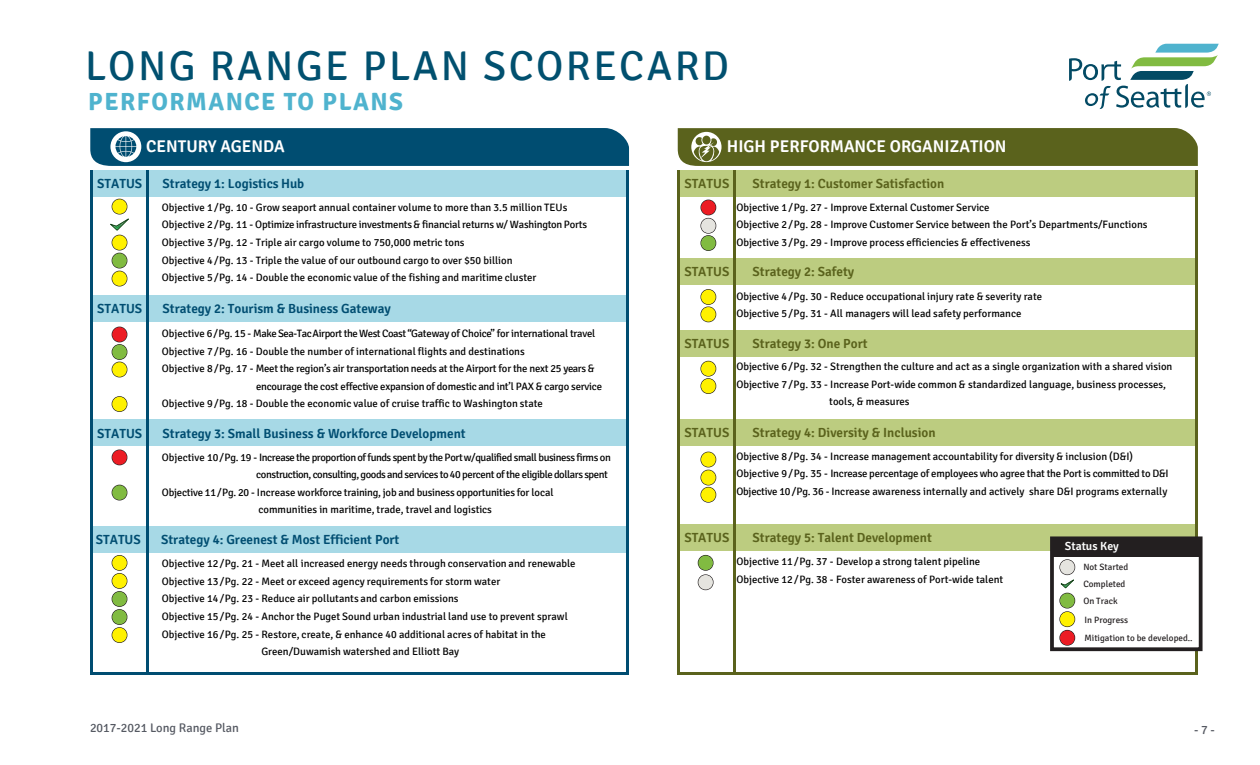
<style>
.page{position:relative;width:1260px;height:765px;background:#fff}
.page>*{position:absolute;margin:0;border:0;box-sizing:border-box;transform-origin:0 0}
.t1{font:41.62px "Signika";letter-spacing:.06em;color:#01506f}
.t2{font:700 24.88px "Signika";letter-spacing:.06em;color:#4fb3ce}
.t3{font:600 17px "Signika";color:#fff}
.t4{font:600 13.25px "Signika";color:#004d71}
.t5{font:600 13.25px "Signika";color:#5a621c}
.t6{font:12.5px "Signika";color:#545861}
.t7{font:600 11.88px "Signika Negative";color:#fff}
.t8{font:10.75px/17.6px "Signika";color:#000}
.t9{font:10.75px "Signika";letter-spacing:-.02em;color:#000}
.t10{font:10.75px "Signika";letter-spacing:-.04em;color:#000}
.t11{font:9.12px/16.9px "Signika";color:#231f20}
</style>
<div class="page">
<svg style="left:1069px;top:44px;width:150px;height:65px"></svg>
<div style="left:93px;top:170px;width:534px;height:26px;background:#a7d9e6"></div>
<div style="left:678px;top:170px;width:520px;height:26px;background:#bccc80"></div>
<div style="left:93px;top:296px;width:534px;height:26px;background:#a7d9e6"></div>
<div style="left:93px;top:420px;width:534px;height:26px;background:#a7d9e6"></div>
<div style="left:93px;top:527px;width:534px;height:26px;background:#a7d9e6"></div>
<div style="left:678px;top:258px;width:520px;height:26px;background:#bccc80"></div>
<div style="left:678px;top:330px;width:520px;height:26px;background:#bccc80"></div>
<div style="left:678px;top:419px;width:520px;height:26px;background:#bccc80"></div>
<div style="left:678px;top:525px;width:520px;height:26px;background:#bccc80"></div>
<hr style="left:146px;top:170px;width:2px;height:504px;background:#004d71">
<hr style="left:90px;top:170px;width:3px;height:504px;background:#004d71">
<hr style="left:734px;top:170px;width:2px;height:504px;background:#5a621c">
<hr style="left:626px;top:170px;width:2px;height:504px;background:#004d71">
<hr style="left:93px;top:672px;width:534px;height:2px;background:#004d71">
<hr style="left:678px;top:672px;width:520px;height:2px;background:#5a621c">
<hr style="left:1196px;top:170px;width:2px;height:504px;background:#5a621c">
<hr style="left:678px;top:170px;width:2px;height:504px;background:#5a621c">
<svg style="left:90px;top:128px;width:539px;height:38px;background:#095376"></svg>
<svg style="left:678px;top:128px;width:520px;height:38px;background:#5e6622"></svg>
<div style="left:1052px;top:538px;width:149px;height:111px;background:#fff"></div>
<div style="left:1050px;top:536px;width:153px;height:115px;border:4px solid #231f20"></div>
<div style="left:1052px;top:538px;width:149px;height:19px;background:#231f20"></div>
<svg style="left:1059px;top:559px;width:17px;height:87px"></svg>
<svg style="left:111px;top:449px;width:17px;height:17px"></svg>
<svg style="left:700px;top:451px;width:17px;height:52px"></svg>
<svg style="left:700px;top:289px;width:17px;height:34px"></svg>
<svg style="left:700px;top:360px;width:17px;height:34px"></svg>
<svg style="left:111px;top:396px;width:17px;height:16px"></svg>
<svg style="left:111px;top:555px;width:17px;height:88px"></svg>
<svg style="left:111px;top:484px;width:17px;height:17px"></svg>
<svg style="left:110px;top:198px;width:19px;height:89px"></svg>
<svg style="left:111px;top:326px;width:17px;height:52px"></svg>
<svg style="left:697px;top:554px;width:17px;height:37px"></svg>
<svg style="left:700px;top:199px;width:17px;height:52px"></svg>
<h1 class="t1" style="left:85px;top:43px;width:645px">LONG RANGE PLAN SCORECARD</h1>
<h2 class="t2" style="left:88px;top:87px;width:316px">PERFORMANCE TO PLANS</h2>
<h3 class="t3" style="left:146px;top:137px;width:140px">CENTURY AGENDA</h3>
<h3 class="t3" style="left:727px;top:137px;width:281px">HIGH PERFORMANCE ORGANIZATION</h3>
<p class="t4" style="left:97px;top:175px;width:47px">STATUS</p>
<p class="t4" style="left:163px;top:175px;width:143px">Strategy 1: Logistics Hub</p>
<p class="t5" style="left:684px;top:175px;width:47px">STATUS</p>
<p class="t5" style="left:753px;top:175px;width:193px">Strategy 1: Customer Satisfaction</p>
<p class="t8" style="left:162px;top:198px;width:427px">Objective 1 /Pg. 10 - Grow seaport annual container volume to more than 3.5 million TEUs Objective 2 /Pg. 11 - Optimize infrastructure investments &amp; financial returns w/ Washington Ports Objective 3 /Pg. 12 - Triple air cargo volume to 750,000 metric tons<br>Objective 4 /Pg. 13 - Triple the value of our outbound cargo to over $50 billion<br>Objective 5 /Pg. 14 - Double the economic value of the fishing and maritime cluster</p>
<p class="t8" style="left:736px;top:198px;width:413px">Objective 1 /Pg. 27 - Improve External Customer Service<br>Objective 2 /Pg. 28 - Improve Customer Service between the Port’s Departments/Functions<br>Objective 3 /Pg. 29 - Improve process efficiencies &amp; effectiveness</p>
<p class="t8" style="left:736px;top:287px;width:307px">Objective 4 /Pg. 30 - Reduce occupational injury rate &amp; severity rate<br>Objective 5 /Pg. 31 - All managers will lead safety performance</p>
<p class="t5" style="left:684px;top:264px;width:47px">STATUS</p>
<p class="t5" style="left:753px;top:264px;width:103px">Strategy 2: Safety</p>
<p class="t4" style="left:97px;top:301px;width:47px">STATUS</p>
<p class="t4" style="left:163px;top:301px;width:230px">Strategy 2: Tourism &amp; Business Gateway</p>
<p class="t9" style="left:162px;top:327px;width:435px">Objective 6/Pg. 15 - Make Sea-Tac Airport the West Coast “Gateway of Choice” for international travel</p>
<p class="t8" style="left:162px;top:342px;width:364px">Objective 7 /Pg. 16 - Double the number of international flights and destinations</p>
<p class="t9" style="left:162px;top:363px;width:434px">Objective 8 /Pg. 17 - Meet the region’s air transportation needs at the Airport for the next 25 years &amp;</p>
<p class="t9" style="left:256px;top:380px;width:348px">encourage the cost effective expansion of domestic and int’l PAX &amp; cargo service</p>
<p class="t8" style="left:162px;top:395px;width:382px">Objective 9 /Pg. 18 - Double the economic value of cruise traffic to Washington state</p>
<p class="t4" style="left:97px;top:425px;width:47px">STATUS</p>
<p class="t4" style="left:163px;top:425px;width:305px">Strategy 3: Small Business &amp; Workforce Development</p>
<p class="t10" style="left:162px;top:451px;width:451px">Objective 10/Pg. 19 - Increase the proportion of funds spent by the Port w/qualified small business firms on</p>
<p class="t10" style="left:256px;top:468px;width:353px">construction, consulting, goods and services to 40 percent of the eligible dollars spent</p>
<p class="t9" style="left:162px;top:486px;width:393px">Objective 11/Pg. 20 - Increase workforce training, job and business opportunities for local</p>
<p class="t8" style="left:258px;top:501px;width:235px">communities in maritime, trade, travel and logistics</p>
<p class="t4" style="left:96px;top:532px;width:47px">STATUS</p>
<p class="t4" style="left:161px;top:532px;width:240px">Strategy 4: Greenest &amp; Most Efficient Port</p>
<p class="t8" style="left:162px;top:555px;width:415px">Objective 12 /Pg. 21 - Meet all increased energy needs through conservation and renewable</p>
<p class="t8" style="left:162px;top:572px;width:340px">Objective 13 /Pg. 22 - Meet or exceed agency requirements for storm water</p>
<p class="t8" style="left:162px;top:590px;width:298px">Objective 14 /Pg. 23 - Reduce air pollutants and carbon emissions</p>
<p class="t8" style="left:162px;top:608px;width:407px">Objective 15 /Pg. 24 - Anchor the Puget Sound urban industrial land use to prevent sprawl</p>
<p class="t8" style="left:162px;top:625px;width:386px">Objective 16 /Pg. 25 - Restore, create, &amp; enhance 40 additional acres of habitat in the</p>
<p class="t8" style="left:261px;top:643px;width:199px">Green/Duwamish watershed and Elliott Bay</p>
<p class="t5" style="left:684px;top:336px;width:47px">STATUS</p>
<p class="t5" style="left:753px;top:336px;width:117px">Strategy 3: One Port</p>
<p class="t8" style="left:736px;top:358px;width:438px">Objective 6 /Pg. 32 - Strengthen the culture and act as a single organization with a shared vision</p>
<p class="t8" style="left:736px;top:376px;width:431px">Objective 7 /Pg. 33 - Increase Port-wide common &amp; standardized language, business processes,</p>
<p class="t8" style="left:829px;top:393px;width:82px">tools, &amp; measures</p>
<p class="t5" style="left:684px;top:424px;width:47px">STATUS</p>
<p class="t5" style="left:753px;top:424px;width:184px">Strategy 4: Diversity &amp; Inclusion</p>
<p class="t8" style="left:736px;top:447px;width:434px">Objective 8 /Pg. 34 - Increase management accountability for diversity &amp; inclusion (D&amp;I)<br>Objective 9 /Pg. 35 - Increase percentage of employees who agree that the Port is committed to D&amp;I<br>Objective 10/Pg. 36 - Increase awareness internally and actively share D&amp;I programs externally</p>
<p class="t5" style="left:684px;top:530px;width:47px">STATUS</p>
<p class="t5" style="left:753px;top:530px;width:181px">Strategy 5: Talent Development</p>
<p class="t8" style="left:736px;top:553px;width:268px">Objective 11 /Pg. 37 - Develop a strong talent pipeline<br>Objective 12 /Pg. 38 - Foster awareness of Port-wide talent</p>
<p class="t7" style="left:1065px;top:540px;width:56px">Status Key</p>
<p class="t11" style="left:1083px;top:559px;width:46px">Not Started<br>Completed<br>On Track</p>
<p class="t11" style="left:1085px;top:610px;width:110px;line-height:18.8px">In Progress<br>Mitigation to be developed..</p>
<p class="t6" style="left:90px;top:720px;width:151px">2017-2021 Long Range Plan</p>
<p class="t6" style="left:1194px;top:723px;width:22px">- 7 -</p>
</div>
